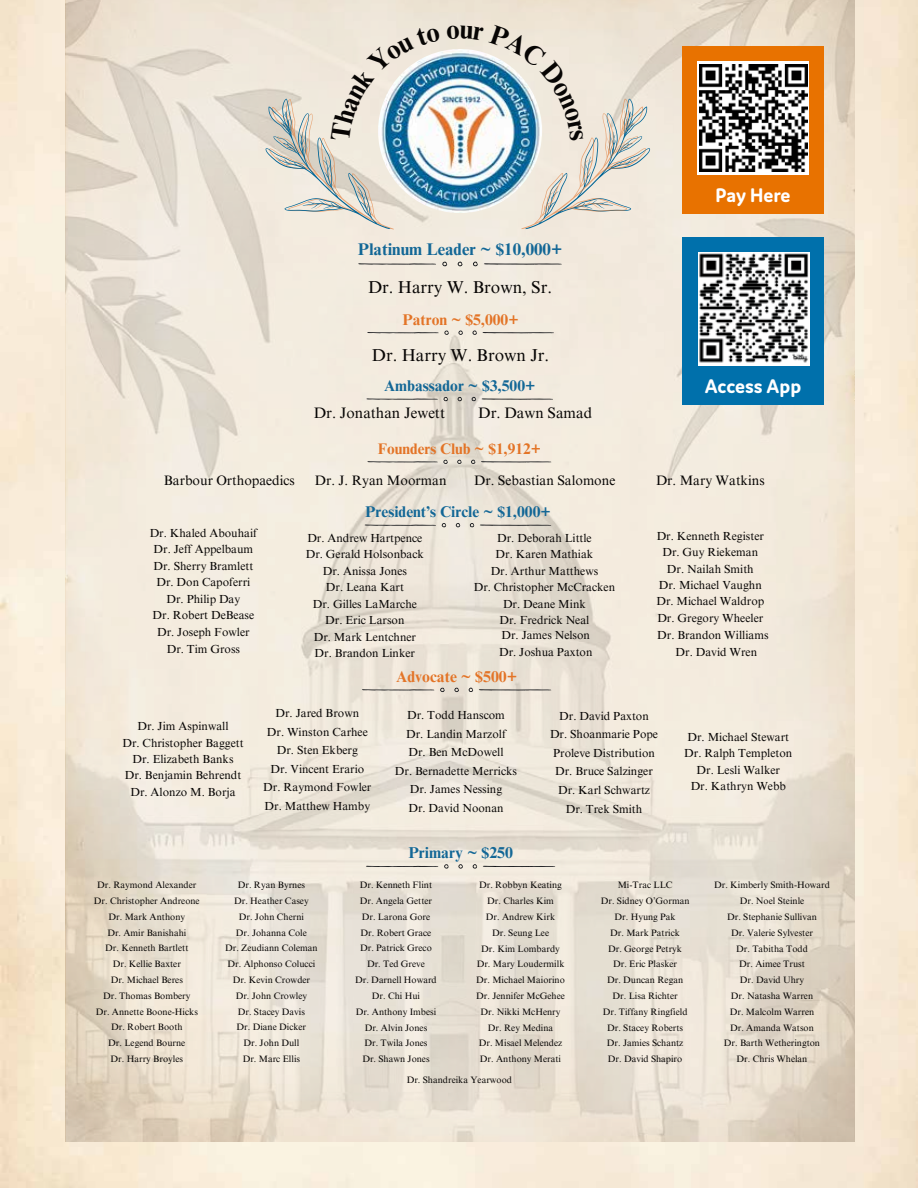
<style>
.page{position:relative;width:918px;height:1188px;background:#fff}
.page>*{position:absolute;margin:0;border:0;box-sizing:border-box;transform-origin:0 0}
.t1{font:700 21px "Domus";letter-spacing:-.005em;color:#fff}
.t2{font:17.25px "Times NRMT Pro";color:#070504}
.t3{font:700 16.95px "Times NRMT Pro";color:#136796}
.t4{font:700 15.75px "Times NRMT Pro";color:#e37427}
.t5{font:700 15.75px "Times NRMT Pro";color:#136796}
.t6{font:700 15.6px "Times NRMT Pro";color:#136796}
.t7{font:700 15.6px "Times NRMT Pro";color:#e37427}
.t8{font:700 15.3px "Times NRMT Pro";color:#e37427}
.t9{font:15.15px "Times NRMT Pro";color:#070504}
.t10{font:13.65px "Times NRMT Pro";color:#070504}
.t11{font:11.7px/16.5px "Times NRMT Pro";color:#070504;text-align:center}
.t12{font:9.3px/15.8px "Times NRMT Pro";color:#070504;text-align:center}
</style>
<div class="page">
<img style="left:0;top:0;width:918px;height:1188px">
<img style="left:66px;top:0;width:788px;height:1142px">
<img style="left:378px;top:49px;width:164px;height:164px;border-radius:82px">
<svg style="left:358px;top:263px;width:78px;height:2px"></svg>
<svg style="left:484px;top:263px;width:78px;height:2px"></svg>
<svg style="left:458px;top:262px;width:5px;height:4px"></svg>
<svg style="left:442px;top:262px;width:5px;height:4px"></svg>
<svg style="left:473px;top:262px;width:5px;height:4px"></svg>
<svg style="left:366px;top:398px;width:72px;height:2px"></svg>
<svg style="left:482px;top:398px;width:71px;height:2px"></svg>
<svg style="left:458px;top:397px;width:4px;height:4px"></svg>
<svg style="left:444px;top:397px;width:4px;height:4px"></svg>
<svg style="left:472px;top:397px;width:4px;height:4px"></svg>
<svg style="left:457px;top:460px;width:5px;height:4px"></svg>
<svg style="left:367px;top:460px;width:81px;height:4px"></svg>
<svg style="left:471px;top:460px;width:80px;height:4px"></svg>
<svg style="left:365px;top:525px;width:71px;height:1px"></svg>
<svg style="left:480px;top:525px;width:71px;height:1px"></svg>
<svg style="left:456px;top:523px;width:4px;height:4px"></svg>
<svg style="left:442px;top:523px;width:4px;height:4px"></svg>
<svg style="left:470px;top:523px;width:4px;height:4px"></svg>
<svg style="left:362px;top:689px;width:72px;height:2px"></svg>
<svg style="left:479px;top:689px;width:72px;height:1px"></svg>
<svg style="left:454px;top:688px;width:5px;height:4px"></svg>
<svg style="left:440px;top:688px;width:5px;height:4px"></svg>
<svg style="left:469px;top:688px;width:4px;height:4px"></svg>
<svg style="left:366px;top:866px;width:72px;height:1px"></svg>
<svg style="left:483px;top:866px;width:72px;height:1px"></svg>
<svg style="left:458px;top:864px;width:5px;height:5px"></svg>
<svg style="left:444px;top:864px;width:5px;height:5px"></svg>
<svg style="left:473px;top:864px;width:4px;height:5px"></svg>
<svg style="left:483px;top:332px;width:71px;height:1px"></svg>
<svg style="left:458px;top:330px;width:5px;height:5px"></svg>
<svg style="left:367px;top:331px;width:82px;height:4px"></svg>
<svg style="left:472px;top:331px;width:5px;height:4px"></svg>
<div style="left:683px;top:237px;width:141px;height:168px;background:#0070ab"></div>
<img style="left:698px;top:252px;width:111px;height:114px">
<div style="left:683px;top:46px;width:141px;height:168px;background:#e87200"></div>
<svg style="left:697px;top:62px;width:112px;height:113px"></svg>
<img style="left:700px;top:64px;width:107px;height:108px">
<svg style="left:266px;top:27px;width:174px;height:202px;background:#d2d6d1"></svg>
<img style="left:447px;top:24px;width:203px;height:205px">
<h3 class="t3" style="left:358px;top:239px;width:206px">Platinum Leader ~ $10,000+</h3>
<h2 class="t2" style="left:368px;top:277px;width:185px">Dr. Harry W. Brown, Sr.</h2>
<h3 class="t7" style="left:402px;top:310px;width:118px">Patron ~ $5,000+</h3>
<h2 class="t2" style="left:372px;top:345px;width:179px">Dr. Harry W. Brown Jr.</h2>
<h3 class="t6" style="left:384px;top:376px;width:153px">Ambassador ~ $3,500+</h3>
<h3 class="t9" style="left:314px;top:404px;width:133px">Dr. Jonathan Jewett</h3>
<h3 class="t9" style="left:478px;top:404px;width:115px">Dr. Dawn Samad</h3>
<h3 class="t8" style="left:378px;top:439px;width:165px">Founders Club ~ $1,912+</h3>
<h1 class="t1" style="left:716px;top:184px;width:77px">Pay Here</h1>
<h1 class="t1" style="left:705px;top:375px;width:98px">Access App</h1>
<h3 class="t10" style="left:164px;top:472px;width:133px">Barbour Orthopaedics</h3>
<h3 class="t10" style="left:315px;top:472px;width:133px">Dr. J. Ryan Moorman</h3>
<h3 class="t10" style="left:474px;top:472px;width:143px">Dr. Sebastian Salomone</h3>
<h3 class="t10" style="left:656px;top:472px;width:110px">Dr. Mary Watkins</h3>
<h3 class="t6" style="left:365px;top:502px;width:187px">President’s Circle ~ $1,000+</h3>
<p class="t11" style="left:150px;top:525px;width:109px">Dr. Khaled Abouhaif<br>Dr. Jeff Appelbaum<br>Dr. Sherry Bramlett<br>Dr. Don Capoferri<br>Dr. Philip Day<br>Dr. Robert DeBease<br>Dr. Joseph Fowler<br>Dr. Tim Gross</p>
<p class="t11" style="left:306px;top:530px;width:120px">Dr. Andrew Hartpence<br>Dr. Gerald Holsonback<br>Dr. Anissa Jones<br>Dr. Leana Kart<br>Dr. Gilles LaMarche<br>Dr. Eric Larson</p>
<p class="t11" style="left:314px;top:629px;width:104px">Dr. Mark Lentchner</p>
<p class="t11" style="left:315px;top:646px;width:102px">Dr. Brandon Linker</p>
<p class="t11" style="left:474px;top:530px;width:143px">Dr. Deborah Little<br>Dr. Karen Mathiak<br>Dr. Arthur Matthews<br>Dr. Christopher McCracken<br>Dr. Deane Mink<br>Dr. Fredrick Neal</p>
<p class="t11" style="left:499px;top:628px;width:95px;text-align:left">Dr. James Nelson<br>Dr. Joshua Paxton</p>
<h3 class="t4" style="left:396px;top:667px;width:123px">Advocate ~ $500+</h3>
<p class="t11" style="left:657px;top:528px;width:109px">Dr. Kenneth Register</p>
<p class="t11" style="left:662px;top:545px;width:97px">Dr. Guy Riekeman</p>
<p class="t11" style="left:667px;top:561px;width:88px">Dr. Nailah Smith</p>
<p class="t11" style="left:659px;top:578px;width:104px">Dr. Michael Vaughn</p>
<p class="t11" style="left:656px;top:594px;width:109px">Dr. Michael Waldrop</p>
<p class="t11" style="left:657px;top:610px;width:107px">Dr. Gregory Wheeler</p>
<p class="t11" style="left:657px;top:627px;width:113px">Dr. Brandon Williams</p>
<p class="t11" style="left:676px;top:644px;width:83px">Dr. David Wren</p>
<p class="t11" style="left:122px;top:719px;width:123px">Dr. Jim Aspinwall<br>Dr. Christopher Baggett<br>Dr. Elizabeth Banks<br>Dr. Benjamin Behrendt<br>Dr. Alonzo M. Borja</p>
<p class="t11" style="left:263px;top:704px;width:110px;line-height:18.6px">Dr. Jared Brown<br>Dr. Winston Carhee<br>Dr. Sten Ekberg<br>Dr. Vincent Erario<br>Dr. Raymond Fowler<br>Dr. Matthew Hamby</p>
<p class="t11" style="left:395px;top:706px;width:124px;line-height:18.6px">Dr. Todd Hanscom<br>Dr. Landin Marzolf<br>Dr. Ben McDowell<br>Dr. Bernadette Merricks<br>Dr. James Nessing<br>Dr. David Noonan</p>
<p class="t11" style="left:550px;top:707px;width:110px;line-height:18.6px">Dr. David Paxton<br>Dr. Shoanmarie Pope<br>Proleve Distribution<br>Dr. Bruce Salzinger<br>Dr. Karl Schwartz<br>Dr. Trek Smith</p>
<h3 class="t5" style="left:408px;top:843px;width:106px">Primary ~ $250</h3>
<p class="t11" style="left:684px;top:730px;width:110px">Dr. Michael Stewart<br>Dr. Ralph Templeton<br>Dr. Lesli Walker<br>Dr. Kathryn Webb</p>
<p class="t12" style="left:94px;top:878px;width:107px">Dr. Raymond Alexander<br>Dr. Christopher Andreone<br>Dr. Mark Anthony<br>Dr. Amir Banishahi<br>Dr. Kenneth Bartlett<br>Dr. Kellie Baxter<br>Dr. Michael Beres<br>Dr. Thomas Bombery<br>Dr. Annette Boone-Hicks<br>Dr. Robert Booth<br>Dr. Legend Bourne<br>Dr. Harry Broyles</p>
<p class="t12" style="left:225px;top:878px;width:94px">Dr. Ryan Byrnes<br>Dr. Heather Casey<br>Dr. John Cherni<br>Dr. Johanna Cole<br>Dr. Zeudiann Coleman<br>Dr. Alphonso Colucci<br>Dr. Kevin Crowder<br>Dr. John Crowley<br>Dr. Stacey Davis<br>Dr. Diane Dicker<br>Dr. John Dull<br>Dr. Marc Ellis</p>
<p class="t12" style="left:355px;top:878px;width:83px">Dr. Kenneth Flint<br>Dr. Angela Getter<br>Dr. Larona Gore<br>Dr. Robert Grace<br>Dr. Patrick Greco<br>Dr. Ted Greve<br>Dr. Darnell Howard<br>Dr. Chi Hui<br>Dr. Anthony Imbesi<br>Dr. Alvin Jones<br>Dr. Twila Jones<br>Dr. Shawn Jones</p>
<p class="t12" style="left:476px;top:878px;width:90px">Dr. Robbyn Keating<br>Dr. Charles Kim<br>Dr. Andrew Kirk<br>Dr. Seung Lee<br>Dr. Kim Lombardy<br>Dr. Mary Loudermilk<br>Dr. Michael Maiorino<br>Dr. Jennifer McGehee<br>Dr. Nikki McHenry<br>Dr. Rey Medina<br>Dr. Misael Melendez<br>Dr. Anthony Merati</p>
<p class="t12" style="left:601px;top:878px;width:90px">Mi-Trac LLC<br>Dr. Sidney O’Gorman<br>Dr. Hyung Pak<br>Dr. Mark Patrick<br>Dr. George Petryk<br>Dr. Eric Plasker<br>Dr. Duncan Regan<br>Dr. Lisa Richter<br>Dr. Tiffany Ringfield<br>Dr. Stacey Roberts<br>Dr. Jamies Schantz<br>Dr. David Shapiro</p>
<p class="t12" style="left:714px;top:878px;width:117px">Dr. Kimberly Smith-Howard<br>Dr. Noel Steinle<br>Dr. Stephanie Sullivan<br>Dr. Valerie Sylvester<br>Dr. Tabitha Todd<br>Dr. Aimee Trust<br>Dr. David Uhry<br>Dr. Natasha Warren<br>Dr. Malcolm Warren<br>Dr. Amanda Watson<br>Dr. Barth Wetherington<br>Dr. Chris Whelan</p>
<p class="t12" style="left:407px;top:1072px;width:107px">Dr. Shandreika Yearwood</p>
</div>
